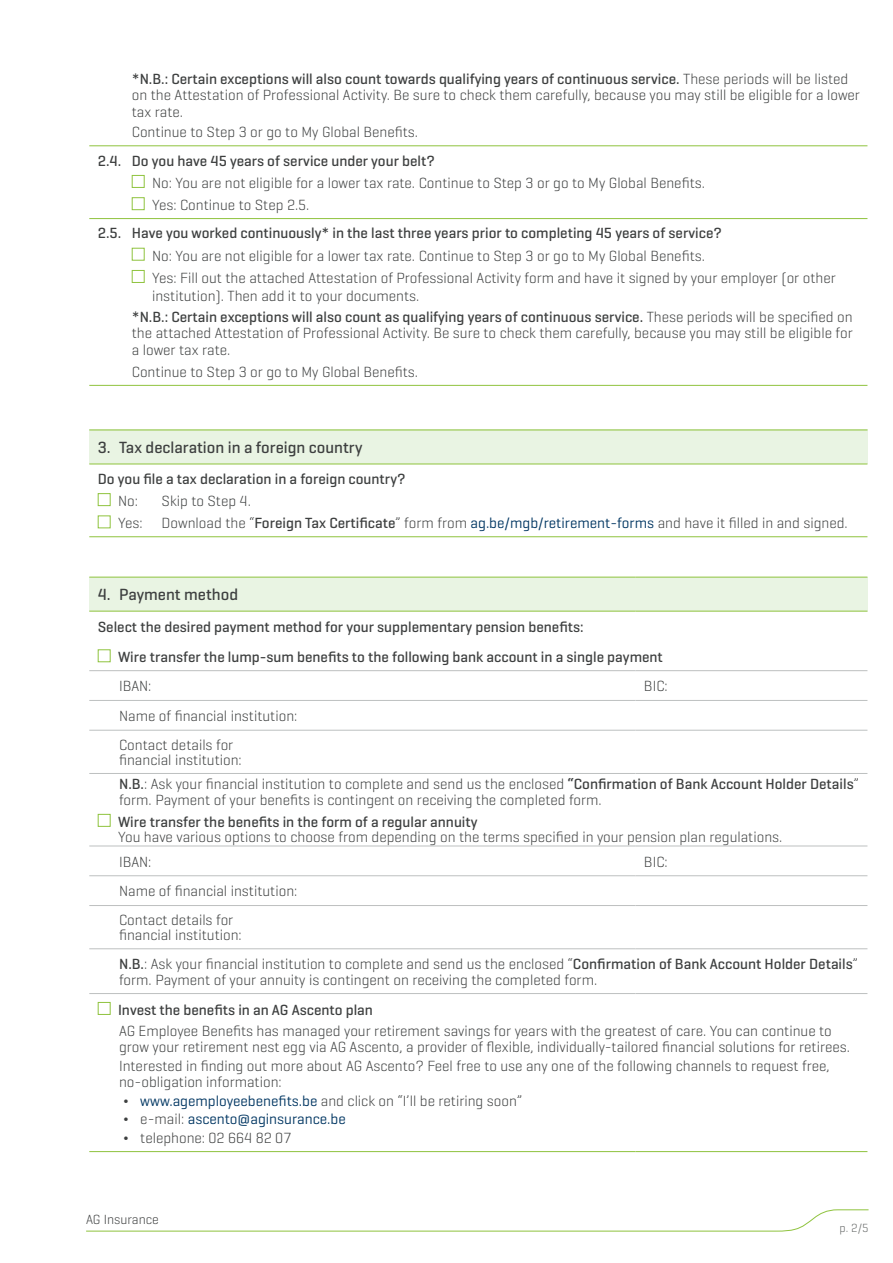
<style>
.page{position:relative;width:893px;height:1263px;background:#fff}
.page>*{position:absolute;margin:0;border:0;box-sizing:border-box;transform-origin:0 0}
.t1{font:500 16.5px "Geogrotesque";color:#3d3f3f}
.t2{font:300 15px/16.5px "Geogrotesque";color:#3d3f3f}
.t3{font:500 15px/20.7px "Geogrotesque";color:#3d3f3f}
.t4{font:300 13.5px "Geogrotesque";color:#3d3f3f}
.t5{font:300 12px "Geogrotesque";color:#646766}
.s1{font-weight:500}
.s2{font-weight:300}
.s3{font-weight:400;color:#003662}
</style>
<div class="page">
<svg style="left:89px;top:146px;width:778px;height:239px"></svg>
<hr style="left:89px;top:145px;width:778px;height:1px;background:#8fc33e">
<hr style="left:89px;top:218px;width:778px;height:1px;background:#8fc33e">
<hr style="left:89px;top:385px;width:778px;height:1px;background:#8fc33e">
<div style="left:132px;top:175px;width:13px;height:13px;border:1px solid #8fc33e"></div>
<div style="left:132px;top:197px;width:13px;height:13px;border:1px solid #8fc33e"></div>
<div style="left:132px;top:248px;width:13px;height:13px;border:1px solid #8fc33e"></div>
<div style="left:132px;top:270px;width:13px;height:13px;border:1px solid #8fc33e"></div>
<div style="left:89px;top:430px;width:778px;height:34px;background:#e9f4e3"></div>
<hr style="left:89px;top:430px;width:778px;height:1px;background:#8fc33e">
<hr style="left:89px;top:464px;width:778px;height:1px;background:#8fc33e">
<hr style="left:89px;top:536px;width:778px;height:1px;background:#8fc33e">
<div style="left:98px;top:493px;width:13px;height:13px;border:1px solid #8fc33e"></div>
<div style="left:89px;top:577px;width:778px;height:34px;background:#e9f4e3"></div>
<svg style="left:89px;top:649px;width:778px;height:366px"></svg>
<hr style="left:89px;top:700px;width:546px;height:1px;background:#bdc0c0">
<hr style="left:635px;top:700px;width:232px;height:1px;background:#bdc0c0">
<hr style="left:89px;top:730px;width:546px;height:1px;background:#bdc0c0">
<hr style="left:635px;top:730px;width:232px;height:1px;background:#bdc0c0">
<hr style="left:89px;top:773px;width:546px;height:1px;background:#bdc0c0">
<hr style="left:635px;top:773px;width:232px;height:1px;background:#bdc0c0">
<hr style="left:89px;top:875px;width:546px;height:1px;background:#bdc0c0">
<hr style="left:635px;top:875px;width:232px;height:1px;background:#bdc0c0">
<hr style="left:89px;top:905px;width:546px;height:1px;background:#bdc0c0">
<hr style="left:635px;top:905px;width:232px;height:1px;background:#bdc0c0">
<hr style="left:89px;top:948px;width:546px;height:1px;background:#bdc0c0">
<hr style="left:635px;top:948px;width:232px;height:1px;background:#bdc0c0">
<hr style="left:89px;top:1151px;width:546px;height:1px;background:#8fc33e">
<hr style="left:635px;top:1151px;width:232px;height:1px;background:#8fc33e">
<hr style="left:89px;top:993px;width:546px;height:1px;background:#bdc0c0">
<hr style="left:635px;top:993px;width:232px;height:1px;background:#bdc0c0">
<hr style="left:89px;top:577px;width:546px;height:1px;background:#8fc33e">
<hr style="left:635px;top:577px;width:232px;height:1px;background:#8fc33e">
<hr style="left:89px;top:611px;width:546px;height:1px;background:#8fc33e">
<hr style="left:635px;top:611px;width:232px;height:1px;background:#8fc33e">
<hr style="left:89px;top:670px;width:546px;height:1px;background:#bdc0c0">
<hr style="left:635px;top:670px;width:232px;height:1px;background:#bdc0c0">
<hr style="left:89px;top:846px;width:546px;height:1px;background:#bdc0c0">
<hr style="left:635px;top:846px;width:232px;height:1px;background:#bdc0c0">
<div style="left:98px;top:649px;width:13px;height:13px;border:1px solid #8fc33e"></div>
<div style="left:98px;top:814px;width:13px;height:13px;border:1px solid #8fc33e"></div>
<div style="left:98px;top:1002px;width:13px;height:13px;border:1px solid #8fc33e"></div>
<svg style="left:86px;top:1209px;width:783px;height:23px"></svg>
<p class="t2" style="left:132px;top:70px;width:730px"><span class="s1">*N.B.: Certain exceptions will also count towards qualifying years of continuous service.</span> These periods will be listed on the Attestation of Professional Activity. Be sure to check them carefully, because you may still be eligible for a lower tax rate.</p>
<p class="t2" style="left:132px;top:123px;width:288px">Continue to Step 3 or go to My Global Benefits.</p>
<p class="t3" style="left:98px;top:150px;width:339px">2.4. Do you have 45 years of service under your belt?</p>
<p class="t2" style="left:152px;top:171px;width:554px;line-height:22.2px">No: You are not eligible for a lower tax rate. Continue to Step 3 or go to My Global Benefits.<br>Yes: Continue to Step 2.5.</p>
<p class="t3" style="left:98px;top:223px;width:626px">2.5. Have you worked continuously* in the last three years prior to completing 45 years of service?</p>
<p class="t2" style="left:152px;top:244px;width:685px;line-height:22.2px">No: You are not eligible for a lower tax rate. Continue to Step 3 or go to My Global Benefits.<br>Yes: Fill out the attached Attestation of Professional Activity form and have it signed by your employer (or other</p>
<p class="t3" style="left:132px;top:285px;width:722px;text-indent:20px"><span class="s2">institution). Then add it to your documents.<br></span>*N.B.: Certain exceptions will also count as qualifying years of continuous service. <span class="s2">These periods will be specified on</span></p>
<p class="t2" style="left:132px;top:324px;width:722px">the attached Attestation of Professional Activity. Be sure to check them carefully, because you may still be eligible for a lower tax rate.</p>
<p class="t2" style="left:132px;top:363px;width:288px">Continue to Step 3 or go to My Global Benefits.</p>
<p class="t1" style="left:98px;top:437px;width:266px">3. Tax declaration in a foreign country</p>
<p class="t3" style="left:98px;top:468px;width:309px">Do you file a tax declaration in a foreign country?</p>
<p class="t2" style="left:118px;top:492px;width:21px">No:</p>
<p class="t2" style="left:162px;top:492px;width:91px">Skip to Step 4.</p>
<p class="t2" style="left:118px;top:514px;width:26px">Yes:</p>
<p class="t2" style="left:162px;top:514px;width:688px">Download the “<span class="s1">Foreign Tax Certificate</span>” form from <span class="s3">ag.be/mgb/retirement-forms</span> and have it filled in and signed.</p>
<p class="t1" style="left:98px;top:584px;width:142px">4. Payment method</p>
<p class="t3" style="left:118px;top:611px;width:546px;line-height:30.5px;text-indent:-20px">Select the desired payment method for your supplementary pension benefits:<br>Wire transfer the lump-sum benefits to the following bank account in a single payment</p>
<p class="t2" style="left:119px;top:677px;width:34px">IBAN:</p>
<p class="t2" style="left:644px;top:677px;width:25px">BIC:</p>
<p class="t2" style="left:119px;top:701px;width:180px;line-height:29px">Name of financial institution:<br>Contact details for</p>
<p class="t2" style="left:119px;top:747px;width:741px;line-height:24px">financial institution:<br><span class="s1">N.B.</span>: Ask your financial institution to complete and send us the enclosed <span class="s1">“Confirmation of Bank Account Holder Details</span>”</p>
<p class="t2" style="left:119px;top:792px;width:484px">form. Payment of your benefits is contingent on receiving the completed form.</p>
<p class="t3" style="left:118px;top:811px;width:361px">Wire transfer the benefits in the form of a regular annuity</p>
<p class="t2" style="left:118px;top:824px;width:666px;line-height:24.8px">You have various options to choose from depending on the terms specified in your pension plan regulations.<br>IBAN:</p>
<p class="t2" style="left:644px;top:853px;width:25px">BIC:</p>
<p class="t2" style="left:119px;top:876px;width:180px;line-height:29px">Name of financial institution:<br>Contact details for</p>
<p class="t2" style="left:119px;top:920px;width:740px;line-height:28.2px">financial institution:<br><span class="s1">N.B.</span>: Ask your financial institution to complete and send us the enclosed “<span class="s1">Confirmation of Bank Account Holder Details</span>”</p>
<p class="t2" style="left:119px;top:971px;width:480px">form. Payment of your annuity is contingent on receiving the completed form.</p>
<p class="t3" style="left:118px;top:999px;width:256px">Invest the benefits in an AG Ascento plan</p>
<p class="t2" style="left:119px;top:1022px;width:732px">AG Employee Benefits has managed your retirement savings for years with the greatest of care. You can continue to grow your retirement nest egg via AG Ascento, a provider of flexible, individually-tailored financial solutions for retirees.</p>
<p class="t2" style="left:119px;top:1057px;width:712px">Interested in finding out more about AG Ascento? Feel free to use any one of the following channels to request free, no-obligation information:</p>
<p class="t2" style="left:123px;top:1091px;width:400px;line-height:18.6px"><span class="s1">¬</span> <span class="s3">www.agemployeebenefits.be</span> and click on “I’ll be retiring soon” <span class="s1">¬</span> e-mail: <span class="s3">ascento@aginsurance.be<br></span><span class="s1">¬</span> telephone: 02 664 82 07</p>
<p class="t4" style="left:86px;top:1210px;width:74px">AG Insurance</p>
<p class="t5" style="left:840px;top:1220px;width:30px">p. 2/5</p>
</div>
